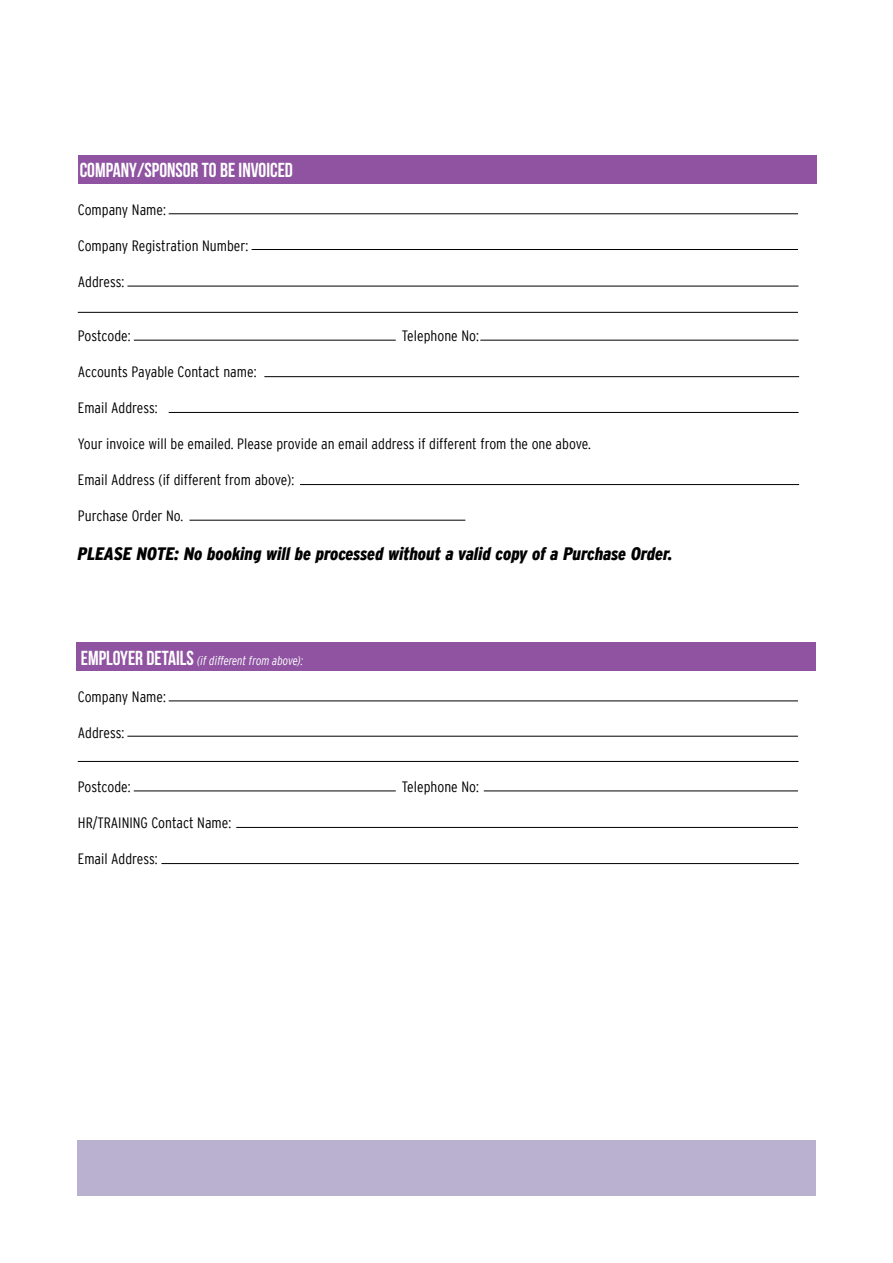
<style>
.page{position:relative;width:893px;height:1263px;background:#fff}
.page>*{position:absolute;margin:0;border:0;box-sizing:border-box;transform-origin:0 0}
.t1{font:20.25px "Bebas Neue";color:#fff}
.t2{font:italic 900 condensed 18px "Interstate";color:#000}
.t3{font:300 condensed 15px "Interstate";color:#000}
.t4{font:italic 300 condensed 12.6px "Interstate";color:#fff}
.s1{font-family:"Bebas Neue";font-weight:400;font-style:normal;font-stretch:normal;font-size:20.25px}
</style>
<div class="page">
<div style="left:78px;top:155px;width:738px;height:29px;background:#8f53a1"></div>
<hr style="left:252px;top:249px;width:546px;height:1px;background:#000">
<hr style="left:300px;top:484px;width:499px;height:1px;background:#000">
<hr style="left:127px;top:286px;width:671px;height:1px;background:#000">
<hr style="left:169px;top:214px;width:629px;height:1px;background:#000">
<hr style="left:264px;top:376px;width:535px;height:1px;background:#000">
<hr style="left:189px;top:520px;width:276px;height:1px;background:#000">
<hr style="left:169px;top:412px;width:629px;height:1px;background:#000">
<hr style="left:78px;top:312px;width:720px;height:1px;background:#000">
<hr style="left:134px;top:340px;width:262px;height:1px;background:#000">
<hr style="left:480px;top:340px;width:318px;height:1px;background:#000">
<div style="left:77px;top:642px;width:739px;height:29px;background:#8f53a1"></div>
<hr style="left:78px;top:761px;width:720px;height:1px;background:#000">
<hr style="left:127px;top:736px;width:671px;height:1px;background:#000">
<hr style="left:134px;top:791px;width:262px;height:1px;background:#000">
<hr style="left:484px;top:791px;width:314px;height:1px;background:#000">
<hr style="left:236px;top:827px;width:562px;height:1px;background:#000">
<hr style="left:161px;top:863px;width:638px;height:1px;background:#000">
<hr style="left:169px;top:701px;width:629px;height:1px;background:#000">
<div style="left:77px;top:1140px;width:739px;height:55px;background:#bab0cf"></div>
<p class="t1" style="left:80px;top:159px;width:215px">COMPANY/SPONSOR TO BE INVOICED</p>
<p class="t3" style="left:78px;top:201px;width:89px">Company Name:</p>
<p class="t3" style="left:78px;top:237px;width:172px">Company Registration Number:</p>
<p class="t3" style="left:78px;top:273px;width:48px">Address:</p>
<p class="t3" style="left:78px;top:327px;width:54px">Postcode:</p>
<p class="t3" style="left:402px;top:327px;width:78px">Telephone No:</p>
<p class="t3" style="left:78px;top:363px;width:180px">Accounts Payable Contact name:</p>
<p class="t3" style="left:78px;top:399px;width:81px">Email Address:</p>
<p class="t3" style="left:78px;top:435px;width:515px">Your invoice will be emailed. Please provide an email address if different from the one above.</p>
<p class="t3" style="left:78px;top:471px;width:218px">Email Address (if different from above):</p>
<p class="t3" style="left:78px;top:507px;width:107px">Purchase Order No.</p>
<p class="t2" style="left:78px;top:544px;width:596px">PLEASE NOTE: No booking will be processed without a valid copy of a Purchase Order.</p>
<p class="t4" style="left:81px;top:653px;width:224px"><span class="s1">EMPLOYER DETAILS</span> (if different from above):</p>
<p class="t3" style="left:78px;top:688px;width:89px">Company Name:</p>
<p class="t3" style="left:78px;top:724px;width:48px">Address:</p>
<p class="t3" style="left:78px;top:778px;width:54px">Postcode:</p>
<p class="t3" style="left:402px;top:778px;width:78px">Telephone No:</p>
<p class="t3" style="left:78px;top:814px;width:155px">HR/TRAINING Contact Name:</p>
<p class="t3" style="left:78px;top:850px;width:81px">Email Address:</p>
</div>
